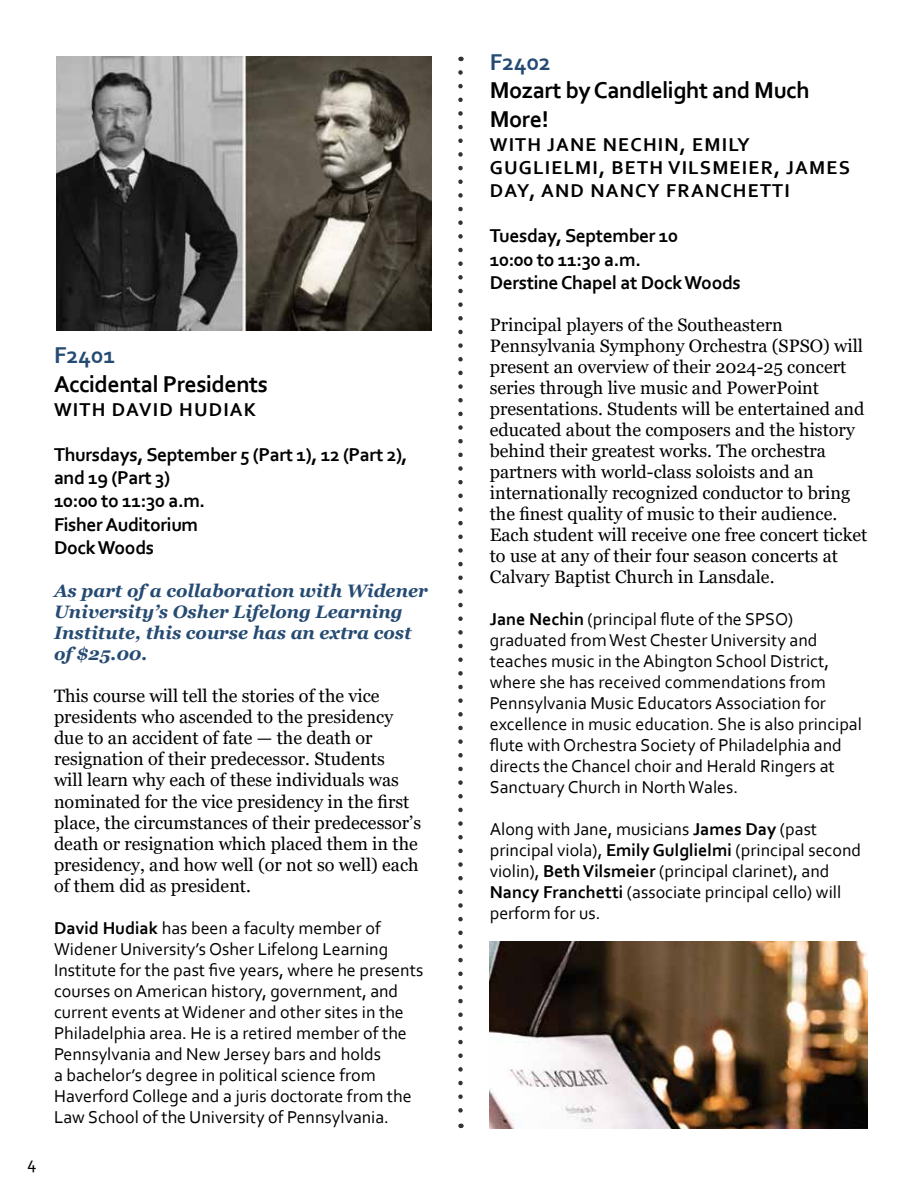
<style>
.page{position:relative;width:918px;height:1188px;background:#fff}
.page>*{position:absolute;margin:0;border:0;box-sizing:border-box;transform-origin:0 0}
.t1{font:700 24px/28.8px "Corbel";letter-spacing:-.02em;color:#000}
.t2{font:700 24px "Corbel";color:#264b73}
.t3{font:700 19.5px/23.4px "Corbel";letter-spacing:-.02em;color:#000}
.t4{font:700 19.5px/23.4px "Corbel";letter-spacing:.06em;color:#000}
.t5{font:18px/21px "Corbel";color:#000}
.t6{font:18px/21px "Georgia";color:#000}
.t7{font:italic 700 18px/21px "Georgia";color:#264b73}
.s1{font-weight:700}
</style>
<div class="page">
<svg style="left:458px;top:72px;width:5px;height:1056px"></svg>
<img style="left:57px;top:57px;width:375px;height:273px">
<img style="left:490px;top:942px;width:378px;height:186px">
<p class="t5" style="left:27px;top:1152px;width:11px">4</p>
<h1 class="t2" style="left:54px;top:341px;width:63px">F2401</h1>
<h1 class="t1" style="left:54px;top:369px;width:216px">Accidental Presidents</h1>
<p class="t4" style="left:54px;top:397px;width:204px">WITH DAVID HUDIAK</p>
<p class="t3" style="left:54px;top:442px;width:355px">Thursdays, September 5 (Part 1), 12 (Part 2), and 19 (Part 3)<br>10:00 to 11:30 a.m.<br>Fisher Auditorium<br>Dock Woods</p>
<p class="t7" style="left:54px;top:580px;width:375px">As part of a collaboration with Widener<br>University’s Osher Lifelong Learning<br>Institute, this course has an extra cost of $25.00.</p>
<p class="t6" style="left:54px;top:686px;width:369px">This course will tell the stories of the vice presidents who ascended to the presidency due to an accident of fate — the death or resignation of their predecessor. Students<br>will learn why each of these individuals was nominated for the vice presidency in the first place, the circumstances of their predecessor’s death or resignation which placed them in the presidency, and how well (or not so well) each of them did as president.</p>
<p class="t5" style="left:54px;top:917px;width:371px"><span class="s1">David Hudiak</span> has been a faculty member of Widener University’s Osher Lifelong Learning Institute for the past five years, where he presents courses on American history, government, and current events at Widener and other sites in the Philadelphia area. He is a retired member of the Pennsylvania and New Jersey bars and holds<br>a bachelor’s degree in political science from Haverford College and a juris doctorate from the Law School of the University of Pennsylvania.</p>
<h1 class="t2" style="left:490px;top:47px;width:63px">F2402</h1>
<h1 class="t1" style="left:490px;top:76px;width:322px">Mozart by Candlelight and Much<br>More!</h1>
<p class="t4" style="left:490px;top:132px;width:362px">WITH JANE NECHIN, EMILY<br>GUGLIELMI, BETH VILSMEIER, JAMES<br>DAY, AND NANCY FRANCHETTI</p>
<p class="t3" style="left:490px;top:224px;width:253px">Tuesday, September 10<br>10:00 to 11:30 a.m.<br>Derstine Chapel at Dock Woods</p>
<p class="t6" style="left:490px;top:315px;width:379px">Principal players of the Southeastern Pennsylvania Symphony Orchestra (SPSO) will present an overview of their 2024-25 concert series through live music and PowerPoint presentations. Students will be entertained and educated about the composers and the history behind their greatest works. The orchestra partners with world-class soloists and an internationally recognized conductor to bring the finest quality of music to their audience.<br>Each student will receive one free concert ticket to use at any of their four season concerts at Calvary Baptist Church in Lansdale.</p>
<p class="t5" style="left:490px;top:608px;width:374px"><span class="s1">Jane Nechin</span> (principal flute of the SPSO) graduated from West Chester University and teaches music in the Abington School District, where she has received commendations from Pennsylvania Music Educators Association for excellence in music education. She is also principal flute with Orchestra Society of Philadelphia and directs the Chancel choir and Herald Ringers at Sanctuary Church in North Wales.</p>
<p class="t5" style="left:490px;top:818px;width:373px">Along with Jane, musicians <span class="s1">James Day</span> (past principal viola), <span class="s1">Emily Gulglielmi</span> (principal second violin), <span class="s1">Beth Vilsmeier</span> (principal clarinet), and <span class="s1">Nancy Franchetti</span> (associate principal cello) will perform for us.</p>
</div>
